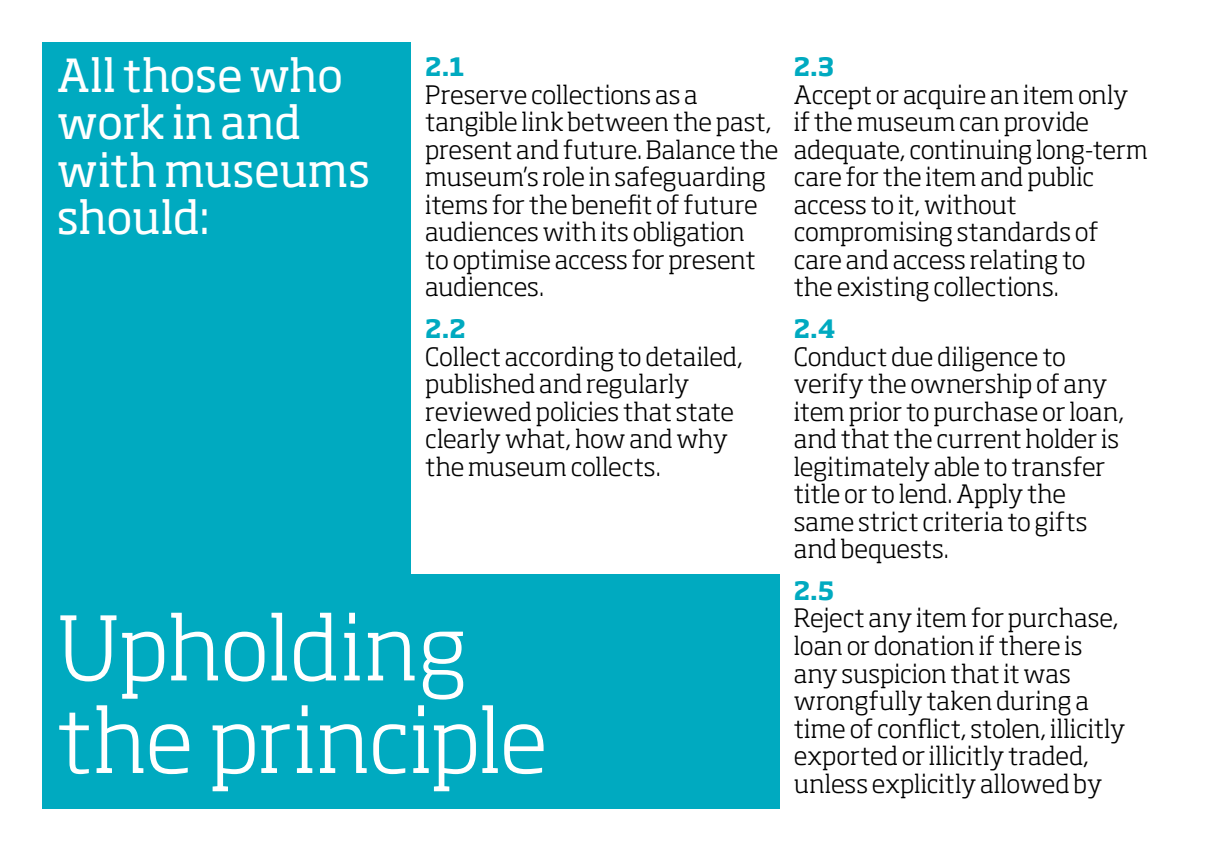
<style>
.page{position:relative;width:1205px;height:851px;background:#fff}
.page>*{position:absolute;margin:0;border:0;box-sizing:border-box;transform-origin:0 0}
.t1{font:300 87.5px/92.5px "Soho Pro";letter-spacing:-.01em;color:#fff}
.t2{font:45px/47.5px "Soho Pro";letter-spacing:-.01em;color:#fff}
.t3{font:300 25px/27.5px "Soho Pro";color:#000}
.t4{font:700 25px "Soho Pro";color:#00aac0}
</style>
<div class="page">
<div style="left:43px;top:43px;width:368px;height:765px;background:#00aac0"></div>
<div style="left:43px;top:574px;width:737px;height:234px;background:#00aac0"></div>
<h2 class="t2" style="left:57px;top:49px;width:315px">All those who work in and with museums should:</h2>
<p class="t4" style="left:425px;top:49px;width:41px">2.1</p>
<p class="t3" style="left:425px;top:79px;width:355px">Preserve collections as a tangible link between the past, present and future. Balance the museum’s role in safeguarding items for the benefit of future audiences with its obligation<br>to optimise access for present audiences.</p>
<p class="t4" style="left:425px;top:311px;width:42px">2.2</p>
<p class="t3" style="left:425px;top:340px;width:319px">Collect according to detailed, published and regularly reviewed policies that state clearly what, how and why the museum collects.</p>
<h1 class="t1" style="left:57px;top:594px;width:492px">Upholding the principle</h1>
<p class="t4" style="left:794px;top:49px;width:42px">2.3</p>
<p class="t3" style="left:794px;top:79px;width:356px">Accept or acquire an item only if the museum can provide adequate, continuing long-term care for the item and public access to it, without compromising standards of care and access relating to<br>the existing collections.</p>
<p class="t4" style="left:794px;top:311px;width:43px">2.4</p>
<p class="t3" style="left:794px;top:340px;width:332px">Conduct due diligence to verify the ownership of any item prior to purchase or loan, and that the current holder is legitimately able to transfer title or to lend. Apply the same strict criteria to gifts and bequests.</p>
<p class="t4" style="left:794px;top:572px;width:42px">2.5</p>
<p class="t3" style="left:794px;top:602px;width:333px">Reject any item for purchase, loan or donation if there is any suspicion that it was wrongfully taken during a time of conflict, stolen, illicitly exported or illicitly traded, unless explicitly allowed by</p>
</div>
